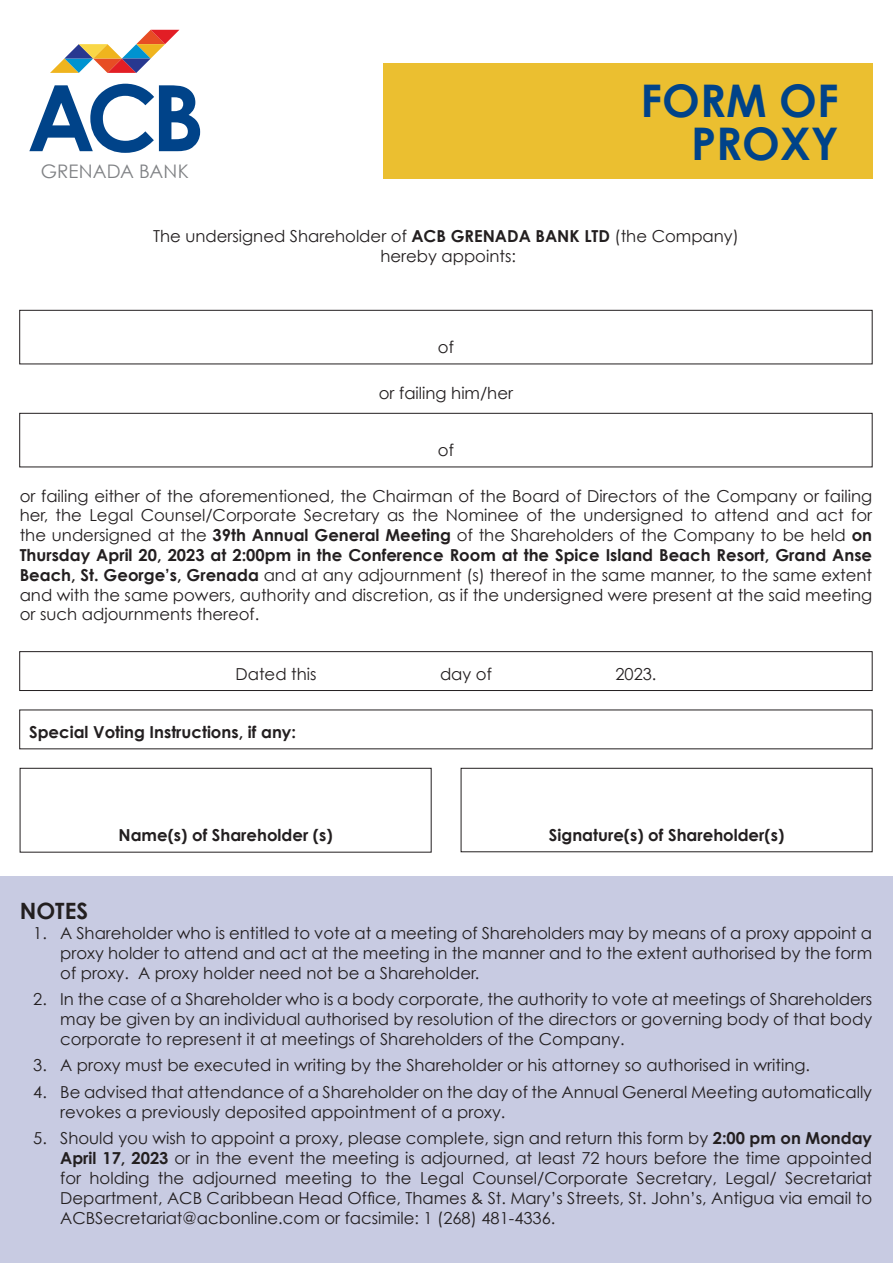
<style>
.page{position:relative;width:893px;height:1263px;background:#fff}
.page>*{position:absolute;margin:0;border:0;box-sizing:border-box;transform-origin:0 0}
.t1{font:700 45px "Century Gothic";color:#004389}
.t2{font:700 22.5px "Century Gothic";color:#231f20}
.t3{font:18.75px "Century Gothic";letter-spacing:.005em;color:#808285}
.t4{font:16.5px/19.8px "Century Gothic";color:#231f20;text-align:justify}
.t5{font:700 16.5px "Century Gothic";color:#231f20}
.s1{font-weight:700}
</style>
<div class="page">
<svg style="left:50px;top:30px;width:129px;height:43px"></svg>
<svg style="left:29px;top:84px;width:171px;height:69px"></svg>
<div style="left:0;top:876px;width:892px;height:387px;background:#c8cbe2"></div>
<div style="left:383px;top:64px;width:489px;height:115px;background:#ebbf30"></div>
<div style="left:20px;top:310px;width:852px;height:54px;border:1px solid #231f20"></div>
<div style="left:20px;top:413px;width:852px;height:54px;border:1px solid #231f20"></div>
<div style="left:20px;top:651px;width:852px;height:40px;border:1px solid #231f20"></div>
<div style="left:20px;top:768px;width:411px;height:84px;border:1px solid #231f20"></div>
<div style="left:461px;top:768px;width:411px;height:84px;border:1px solid #231f20"></div>
<p class="t3" style="left:41px;top:159px;width:149px">GRENADA BANK</p>
<p class="t1" style="left:641px;top:72px;width:199px">FORM OF</p>
<p class="t1" style="left:691px;top:115px;width:149px">PROXY</p>
<p class="t4" style="left:153px;top:226px;width:587px">The undersigned Shareholder of <span class="s1">ACB GRENADA BANK LTD</span> (the Company)</p>
<p class="t4" style="left:380px;top:246px;width:137px">hereby appoints:</p>
<p class="t4" style="left:438px;top:337px;width:17px">of</p>
<p class="t4" style="left:379px;top:383px;width:136px">or failing him/her</p>
<p class="t4" style="left:438px;top:440px;width:17px">of</p>
<p class="t4" style="left:20px;top:485px;width:854px">or failing either of the aforementioned, the Chairman of the Board of Directors of the Company or failing her, the Legal Counsel/Corporate Secretary as the Nominee of the undersigned to attend and act for the undersigned at the <span class="s1">39th Annual General Meeting</span> of the Shareholders of the Company to be held <span class="s1">on Thursday April 20, 2023 at 2:00pm in the Conference Room at the Spice Island Beach Resort, Grand Anse Beach, St. George’s, Grenada</span> and at any adjournment (s) thereof in the same manner, to the same extent and with the same powers, authority and discretion, as if the undersigned were present at the said meeting or such adjournments thereof.</p>
<p class="t4" style="left:235px;top:664px;width:83px">Dated this</p>
<p class="t4" style="left:440px;top:664px;width:53px">day of</p>
<p class="t4" style="left:615px;top:664px;width:43px">2023.</p>
<p class="t5" style="left:29px;top:722px;width:268px">Special Voting Instructions, if any:</p>
<p class="t5" style="left:119px;top:825px;width:216px">Name(s) of Shareholder (s)</p>
<p class="t5" style="left:549px;top:825px;width:237px">Signature(s) of Shareholder(s)</p>
<p class="t2" style="left:20px;top:897px;width:70px">NOTES</p>
<p class="t4" style="left:60px;top:923px;width:813px;text-indent:-27px">1. A Shareholder who is entitled to vote at a meeting of Shareholders may by means of a proxy appoint a proxy holder to attend and act at the meeting in the manner and to the extent authorised by the form of proxy. A proxy holder need not be a Shareholder.</p>
<p class="t4" style="left:60px;top:989px;width:813px;text-indent:-27px">2. In the case of a Shareholder who is a body corporate, the authority to vote at meetings of Shareholders may be given by an individual authorised by resolution of the directors or governing body of that body corporate to represent it at meetings of Shareholders of the Company.</p>
<p class="t4" style="left:33px;top:1055px;width:778px">3. A proxy must be executed in writing by the Shareholder or his attorney so authorised in writing.</p>
<p class="t4" style="left:60px;top:1082px;width:813px;text-indent:-27px">4. Be advised that attendance of a Shareholder on the day of the Annual General Meeting automatically revokes a previously deposited appointment of a proxy.</p>
<p class="t4" style="left:60px;top:1128px;width:813px;text-indent:-27px">5. Should you wish to appoint a proxy, please complete, sign and return this form by <span class="s1">2:00 pm on Monday April 17, 2023</span> or in the event the meeting is adjourned, at least 72 hours before the time appointed for holding the adjourned meeting to the Legal Counsel/Corporate Secretary, Legal/ Secretariat Department, ACB Caribbean Head Office, Thames &amp; St. Mary’s Streets, St. John’s, Antigua via email to ACBSecretariat@acbonline.com or facsimile: 1 (268) 481-4336.</p>
</div>
